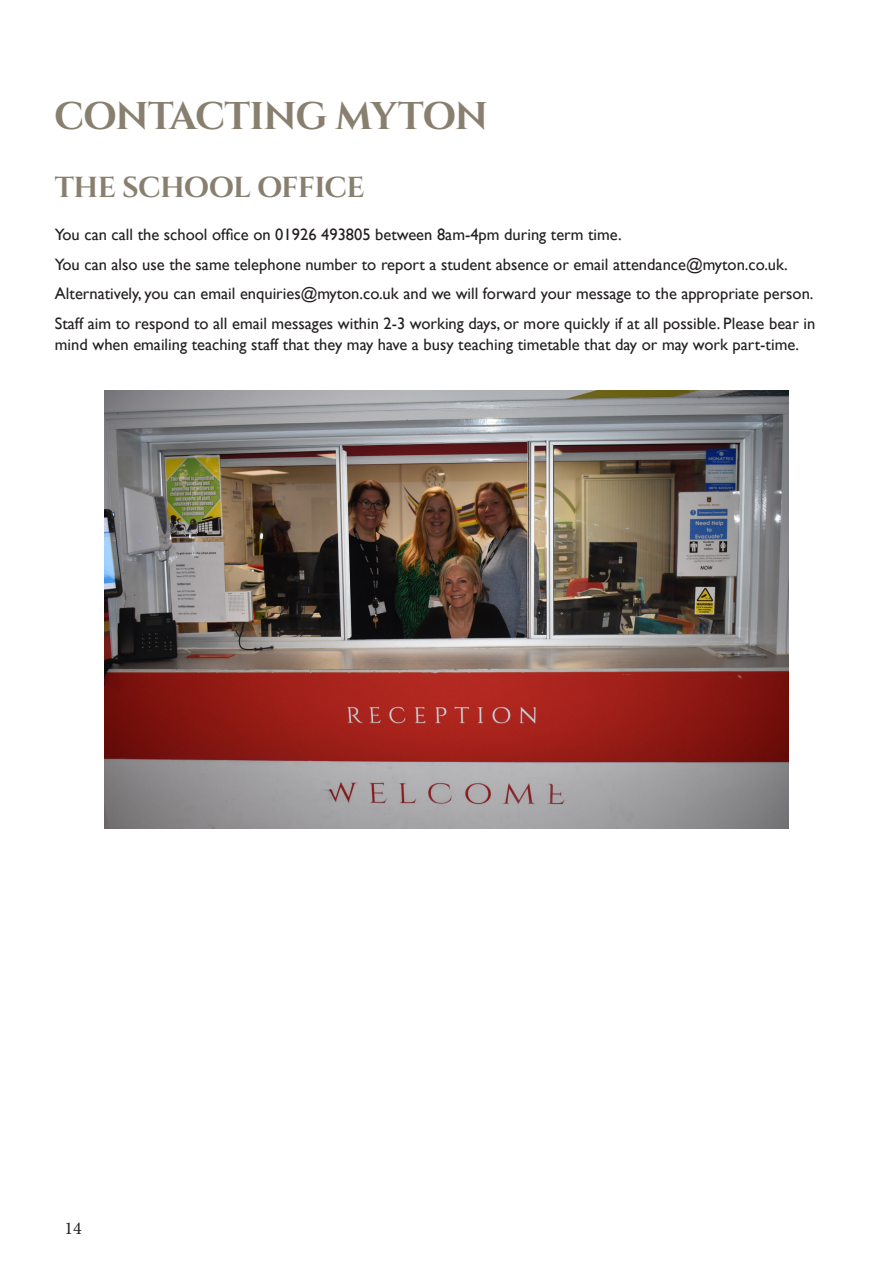
<style>
.page{position:relative;width:893px;height:1263px;background:#fff}
.page>*{position:absolute;margin:0;border:0;box-sizing:border-box;transform-origin:0 0}
.t1{font:700 38.55px "Cinzel";letter-spacing:-.03em;color:#887f6f}
.t2{font:700 28.95px "Cinzel";letter-spacing:-.02em;color:#887f6f}
.t3{font:18px "Minion Pro";color:#231f20}
.t4{font:16.5px/21px "Gill Sans";color:#231f20}
</style>
<div class="page">
<img style="left:104px;top:390px;width:685px;height:438px">
<p class="t1" style="left:54px;top:92px;width:436px">CONTACTING MYTON</p>
<p class="t2" style="left:55px;top:170px;width:311px">THE SCHOOL OFFICE</p>
<p class="t4" style="left:55px;top:224px;width:568px">You can call the school office on 01926 493805 between 8am-4pm during term time.</p>
<p class="t4" style="left:55px;top:254px;width:734px">You can also use the same telephone number to report a student absence or email attendance@myton.co.uk.</p>
<p class="t4" style="left:55px;top:283px;width:760px">Alternatively, you can email enquiries@myton.co.uk and we will forward your message to the appropriate person.</p>
<p class="t4" style="left:55px;top:313px;width:762px">Staff aim to respond to all email messages within 2-3 working days, or more quickly if at all possible. Please bear in mind when emailing teaching staff that they may have a busy teaching timetable that day or may work part-time.</p>
<p class="t3" style="left:64px;top:1216px;width:19px">14</p>
</div>
